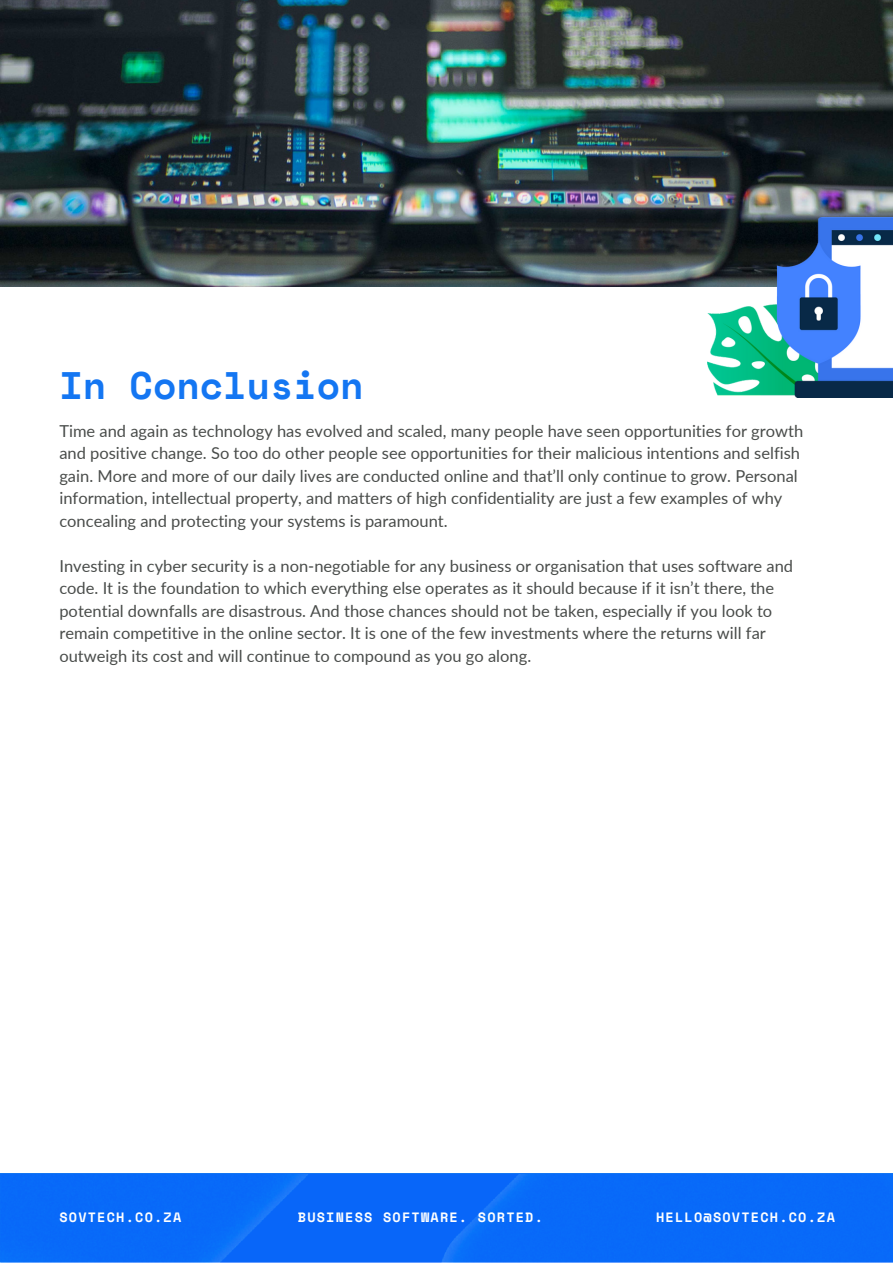
<style>
.page{position:relative;width:893px;height:1264px;background:#fff}
.page>*{position:absolute;margin:0;border:0;box-sizing:border-box;transform-origin:0 0}
.t1{font:700 38.25px "Space Mono";color:#1476f2}
.t2{font:16.5px/22.5px "Lato";color:#494c4a}
.t3{font:700 13.5px "Space Mono";letter-spacing:.09em;color:#fff}
</style>
<div class="page">
<img style="left:0;top:0;width:892px;height:286px">
<div style="left:0;top:1174px;width:892px;height:88px;background:#086af9"></div>
<img style="left:707px;top:218px;width:185px;height:179px">
<p class="t1" style="left:59px;top:356px;width:306px">In Conclusion</p>
<p class="t2" style="left:59px;top:419px;width:745px">Time and again as technology has evolved and scaled, many people have seen opportunities for growth and positive change. So too do other people see opportunities for their malicious intentions and selfish gain. More and more of our daily lives are conducted online and that’ll only continue to grow. Personal information, intellectual property, and matters of high confidentiality are just a few examples of why concealing and protecting your systems is paramount.</p>
<p class="t2" style="left:59px;top:554px;width:735px">Investing in cyber security is a non-negotiable for any business or organisation that uses software and code. It is the foundation to which everything else operates as it should because if it isn’t there, the potential downfalls are disastrous. And those chances should not be taken, especially if you look to remain competitive in the online sector. It is one of the few investments where the returns will far outweigh its cost and will continue to compound as you go along.</p>
<p class="t3" style="left:59px;top:1206px;width:123px">SOVTECH.CO.ZA</p>
<p class="t3" style="left:298px;top:1206px;width:246px">BUSINESS SOFTWARE. SORTED.</p>
<p class="t3" style="left:656px;top:1206px;width:180px">HELLO@SOVTECH.CO.ZA</p>
</div>
